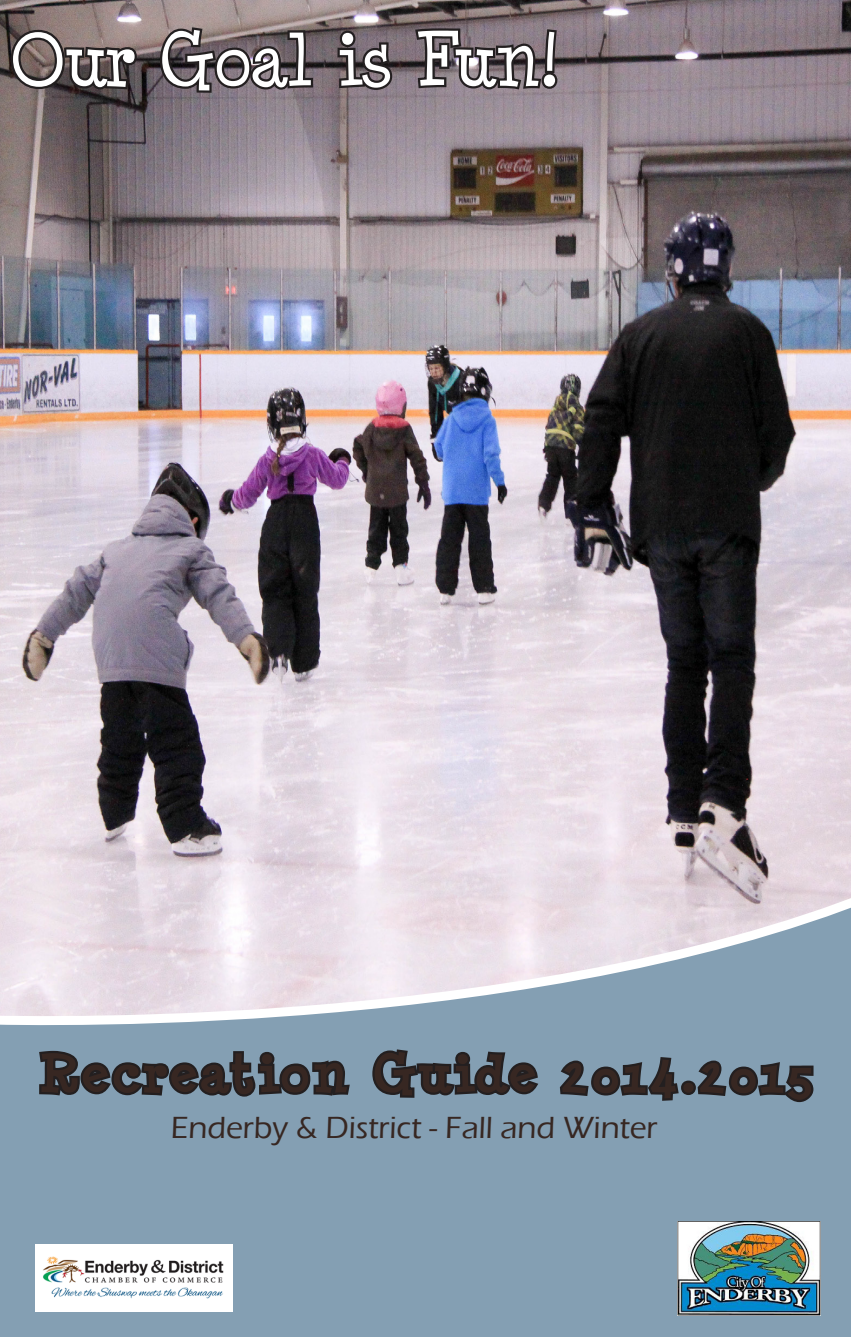
<style>
.page{position:relative;width:851px;height:1337px;background:#fff}
.page>*{position:absolute;margin:0;border:0;box-sizing:border-box;transform-origin:0 0}
.t1{font:72px "Minya Nouvelle";color:#fff}
.t2{font:700 49.5px "Minya Nouvelle";letter-spacing:.05em;color:#372722;scale:1.1 1}
.t3{font:500 31.5px "Eras ITC";color:#372722}
</style>
<div class="page">
<img style="left:0;top:0;width:850px;height:879px">
<svg style="left:0;top:879px;width:850px;height:457px;background:#a2b2c2"></svg>
<img style="left:677px;top:1221px;width:143px;height:94px">
<svg style="left:37px;top:1048px;width:315px;height:50px;background:#576470"></svg>
<svg style="left:369px;top:1046px;width:172px;height:54px;background:#596773"></svg>
<svg style="left:557px;top:1054px;width:259px;height:50px;background:#606f7c"></svg>
<img style="left:36px;top:1244px;width:196px;height:67px">
<svg style="left:8px;top:28px;width:132px;height:302px;background:#6c656b"></svg>
<svg style="left:158px;top:0;width:157px;height:95px;background:#6d6264"></svg>
<svg style="left:335px;top:28px;width:60px;height:65px;background:#52494d"></svg>
<svg style="left:412px;top:26px;width:149px;height:304px;background:#897e81"></svg>
<p class="t1" style="left:8px;top:20px;width:550px">Our Goal is Fun!</p>
<p class="t2" style="left:39px;top:1043px;width:704px">Recreation Guide 2014.2015</p>
<p class="t3" style="left:171px;top:1109px;width:488px">Enderby &amp; District - Fall and Winter</p>
</div>
